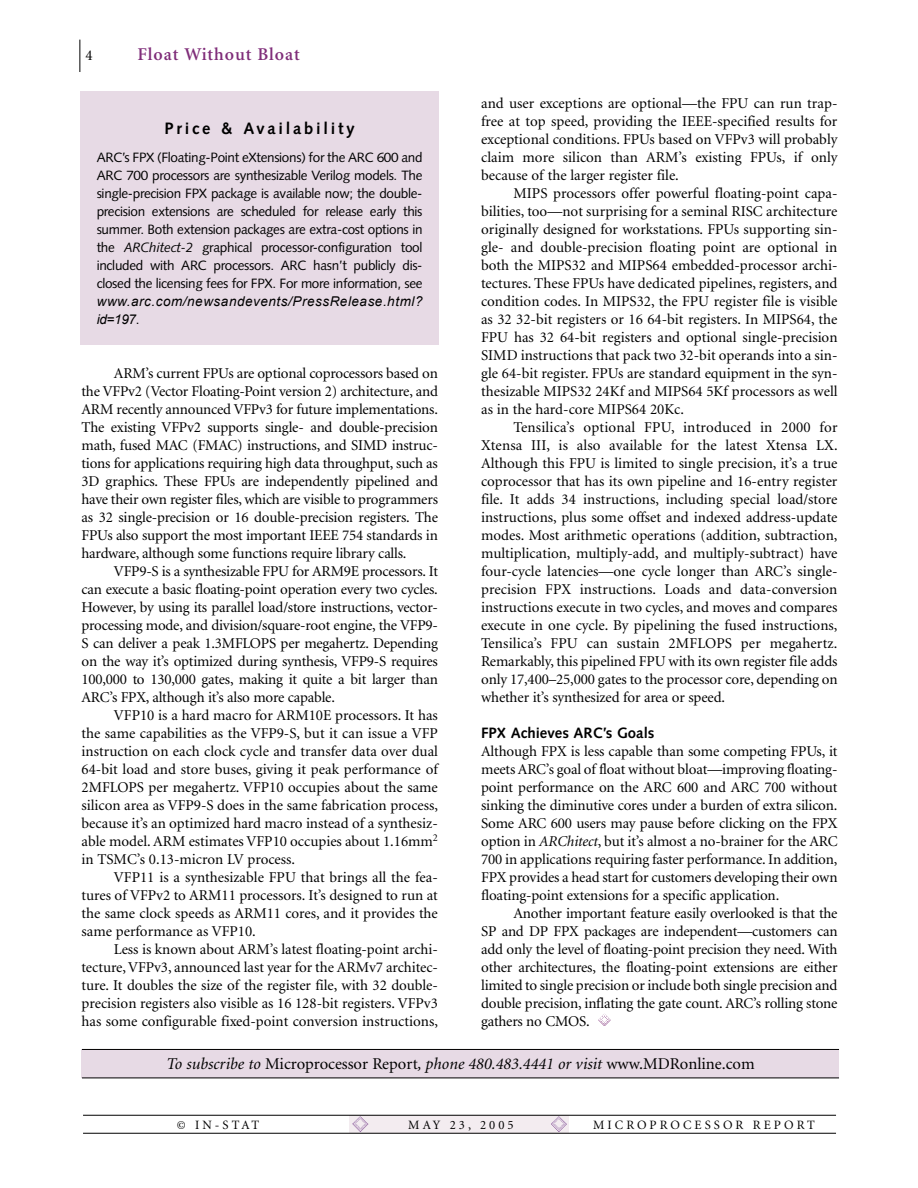
<style>
.page{position:relative;width:918px;height:1188px;background:#fff}
.page>*{position:absolute;margin:0;border:0;box-sizing:border-box;transform-origin:0 0}
.t1{font:600 18px "Minion";letter-spacing:.05em;color:#7f2d79}
.t2{font:italic 16.5px "Minion";color:#000}
.t3{font:700 16.5px "Syntax";letter-spacing:.165em;color:#000}
.t4{font:15px/18px "Minion";letter-spacing:-.01em;color:#000;text-align:justify}
.t5{font:700 15px "Syntax";color:#000}
.t6{font:13.5px/18px "Syntax";letter-spacing:-.02em;color:#000;text-align:justify}
.t7{font:italic 13.5px/18px "Arial";letter-spacing:.04em;color:#000}
.t8{font:12.75px "Minion";letter-spacing:.24em;color:#000}
.s1{font-style:italic}
.s2{font-family:"Syntax";font-style:normal}
.s3{font-style:normal}
</style>
<div class="page">
<div style="left:350px;top:1116px;width:219px;height:17px;background:#f3ecf0"></div>
<svg style="left:551px;top:1117px;width:16px;height:15px"></svg>
<svg style="left:353px;top:1117px;width:15px;height:15px"></svg>
<hr style="left:80px;top:40px;width:1px;height:32px;background:#000">
<svg style="left:598px;top:1014px;width:12px;height:12px"></svg>
<hr style="left:83px;top:1115px;width:753px;height:1px;background:#000">
<hr style="left:83px;top:1133px;width:753px;height:1px;background:#000">
<div style="left:81px;top:91px;width:358px;height:254px;background:#e7dae5"></div>
<div style="left:82px;top:1050px;width:757px;height:28px;background:#e7dae5"></div>
<hr style="left:82px;top:1049px;width:757px;height:1px;background:#000">
<hr style="left:82px;top:1078px;width:757px;height:1px;background:#000">
<p class="t4" style="left:86px;top:47px;width:9px">4</p>
<p class="t1" style="left:137px;top:47px;width:164px">Float Without Bloat</p>
<p class="t3" style="left:165px;top:121px;width:192px">Price &amp; Availability</p>
<p class="t6" style="left:97px;top:150px;width:327px">ARC’s FPX (Floating-Point eXtensions) for the ARC 600 and ARC 700 processors are synthesizable Verilog models. The single-precision FPX package is available now; the double&shy;precision extensions are scheduled for release early this summer. Both extension packages are extra-cost options in the <span class="s1">ARChitect-2</span> graphical processor-configuration tool included with ARC processors. ARC hasn’t publicly dis&shy;closed the licensing fees for FPX. For more information, see</p>
<p class="t7" style="left:97px;top:292px;width:327px">www.arc.com/newsandevents/PressRelease.html? id=197<span class="s2">.</span></p>
<p class="t4" style="left:82px;top:365px;width:358px;text-indent:32px">ARM’s current FPUs are optional coprocessors based on the VFPv2 (Vector Floating-Point version 2) architecture, and ARM recently announced VFPv3 for future implementations.<br>The existing VFPv2 supports single- and double-precision math, fused MAC (FMAC) instructions, and SIMD instruc&shy;tions for applications requiring high data throughput, such as 3D graphics. These FPUs are independently pipelined and have their own register files, which are visible to programmers as 32 single-precision or 16 double-precision registers. The FPUs also support the most important IEEE 754 standards in hardware, although some functions require library calls.</p>
<p class="t4" style="left:82px;top:563px;width:358px;text-indent:32px">VFP9-S is a synthesizable FPU for ARM9E processors. It can execute a basic floating-point operation every two cycles.<br>However, by using its parallel load/store instructions, vector&shy;processing mode, and division/square-root engine, the VFP9- S can deliver a peak 1.3MFLOPS per megahertz. Depending on the way it’s optimized during synthesis, VFP9-S requires 100,000 to 130,000 gates, making it quite a bit larger than ARC’s FPX, although it’s also more capable.</p>
<p class="t4" style="left:82px;top:707px;width:358px;text-indent:32px">VFP10 is a hard macro for ARM10E processors. It has the same capabilities as the VFP9-S, but it can issue a VFP instruction on each clock cycle and transfer data over dual 64-bit load and store buses, giving it peak performance of 2MFLOPS per megahertz. VFP10 occupies about the same silicon area as VFP9-S does in the same fabrication process, because it’s an optimized hard macro instead of a synthesiz&shy;able model. ARM estimates VFP10 occupies about 1.16mm<sup>2 </sup>in TSMC’s 0.13-micron LV process.</p>
<p class="t4" style="left:82px;top:869px;width:358px;text-indent:32px">VFP11 is a synthesizable FPU that brings all the fea&shy;tures of VFPv2 to ARM11 processors. It’s designed to run at the same clock speeds as ARM11 cores, and it provides the same performance as VFP10.</p>
<p class="t4" style="left:82px;top:941px;width:358px;text-indent:32px">Less is known about ARM’s latest floating-point archi&shy;tecture, VFPv3, announced last year for the ARMv7 architec&shy;ture. It doubles the size of the register file, with 32 double&shy;precision registers also visible as 16 128-bit registers. VFPv3 has some configurable fixed-point conversion instructions,</p>
<p class="t4" style="left:481px;top:95px;width:358px">and user exceptions are optional—the FPU can run trap&shy;free at top speed, providing the IEEE-specified results for exceptional conditions. FPUs based on VFPv3 will probably claim more silicon than ARM’s existing FPUs, if only because of the larger register file.</p>
<p class="t4" style="left:481px;top:185px;width:358px;text-indent:32px">MIPS processors offer powerful floating-point capa&shy;bilities, too—not surprising for a seminal RISC architecture originally designed for workstations. FPUs supporting sin&shy;gle- and double-precision floating point are optional in both the MIPS32 and MIPS64 embedded-processor archi&shy;tectures. These FPUs have dedicated pipelines, registers, and condition codes. In MIPS32, the FPU register file is visible as 32 32-bit registers or 16 64-bit registers. In MIPS64, the FPU has 32 64-bit registers and optional single-precision SIMD instructions that pack two 32-bit operands into a sin&shy;gle 64-bit register. FPUs are standard equipment in the syn&shy;thesizable MIPS32 24Kf and MIPS64 5Kf processors as well as in the hard-core MIPS64 20Kc.</p>
<p class="t4" style="left:481px;top:419px;width:358px;text-indent:32px">Tensilica’s optional FPU, introduced in 2000 for Xtensa III, is also available for the latest Xtensa LX.<br>Although this FPU is limited to single precision, it’s a true coprocessor that has its own pipeline and 16-entry register file. It adds 34 instructions, including special load/store instructions, plus some offset and indexed address-update modes. Most arithmetic operations (addition, subtraction, multiplication, multiply-add, and multiply-subtract) have four-cycle latencies—one cycle longer than ARC’s single&shy;precision FPX instructions. Loads and data-conversion instructions execute in two cycles, and moves and compares execute in one cycle. By pipelining the fused instructions, Tensilica’s FPU can sustain 2MFLOPS per megahertz.<br>Remarkably, this pipelined FPU with its own register file adds only 17,400–25,000 gates to the processor core, depending on whether it’s synthesized for area or speed.</p>
<p class="t5" style="left:481px;top:727px;width:175px">FPX Achieves ARC’s Goals</p>
<p class="t4" style="left:481px;top:743px;width:358px">Although FPX is less capable than some competing FPUs, it meets ARC’s goal of float without bloat—improving floating&shy;point performance on the ARC 600 and ARC 700 without sinking the diminutive cores under a burden of extra silicon.<br>Some ARC 600 users may pause before clicking on the FPX option in <span class="s1">ARChitect</span>, but it’s almost a no-brainer for the ARC 700 in applications requiring faster performance. In addition, FPX provides a head start for customers developing their own floating-point extensions for a specific application.</p>
<p class="t4" style="left:481px;top:905px;width:358px;text-indent:32px">Another important feature easily overlooked is that the SP and DP FPX packages are independent—customers can add only the level of floating-point precision they need. With other architectures, the floating-point extensions are either limited to single precision or include both single precision and double precision, inflating the gate count. ARC’s rolling stone gathers no CMOS.</p>
<p class="t2" style="left:166px;top:1057px;width:590px">To subscribe to <span class="s3">Microprocessor Report</span>, phone 480.483.4441 or visit <span class="s3">www.MDRonline.com</span></p>
<p class="t8" style="left:177px;top:1120px;width:84px">© IN-STAT</p>
<p class="t8" style="left:408px;top:1120px;width:107px">MAY 23, 2005</p>
<p class="t8" style="left:593px;top:1120px;width:223px">MICROPROCESSOR REPORT</p>
</div>
